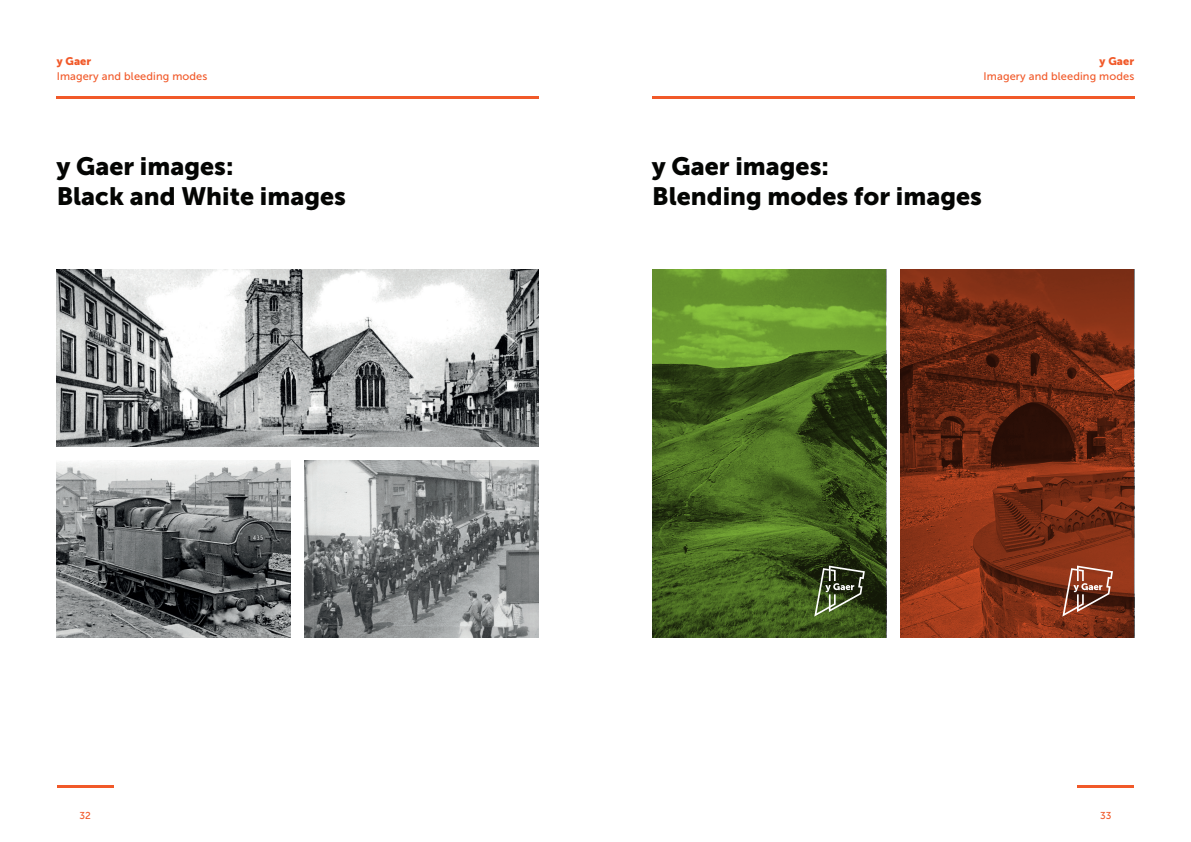
<style>
.page{position:relative;width:1191px;height:842px;background:#fff}
.page>*{position:absolute;margin:0;border:0;box-sizing:border-box;transform-origin:0 0}
.t1{font:25px "Museo Sans 900";color:#040503}
.t2{font:11px "Museo Sans 500";letter-spacing:.01em;color:#f15929}
.t3{font:11px "Museo Sans 900";letter-spacing:.01em;color:#f15929}
.t4{font:10px "Museo Sans 500";color:#f15929}
</style>
<div class="page">
<hr style="left:57px;top:785px;width:56px;height:3px;background:#f15929">
<hr style="left:1077px;top:785px;width:57px;height:3px;background:#f15929">
<hr style="left:652px;top:96px;width:482px;height:3px;background:#f15929">
<hr style="left:57px;top:96px;width:482px;height:3px;background:#f15929">
<img style="left:57px;top:461px;width:234px;height:177px">
<img style="left:57px;top:269px;width:482px;height:177px">
<img style="left:305px;top:461px;width:234px;height:177px">
<svg style="left:652px;top:269px;width:234px;height:369px;background:#4a6b21"></svg>
<svg style="left:900px;top:269px;width:234px;height:369px;background:#752b14"></svg>
<svg style="left:814px;top:566px;width:51px;height:51px;background:#4f5d3c"></svg>
<svg style="left:1062px;top:566px;width:51px;height:51px;background:#90523e"></svg>
<p class="t3" style="left:57px;top:55px;width:36px">y Gaer</p>
<p class="t2" style="left:57px;top:70px;width:152px">Imagery and bleeding modes</p>
<p class="t1" style="left:57px;top:152px;width:178px">y Gaer images:</p>
<p class="t1" style="left:57px;top:182px;width:291px">Black and White images</p>
<p class="t3" style="left:1099px;top:55px;width:36px">y Gaer</p>
<p class="t2" style="left:983px;top:70px;width:152px">Imagery and bleeding modes</p>
<p class="t1" style="left:652px;top:152px;width:178px">y Gaer images:</p>
<p class="t1" style="left:652px;top:182px;width:331px">Blending modes for images</p>
<p class="t4" style="left:79px;top:810px;width:13px">32</p>
<p class="t4" style="left:1100px;top:810px;width:13px">33</p>
</div>
